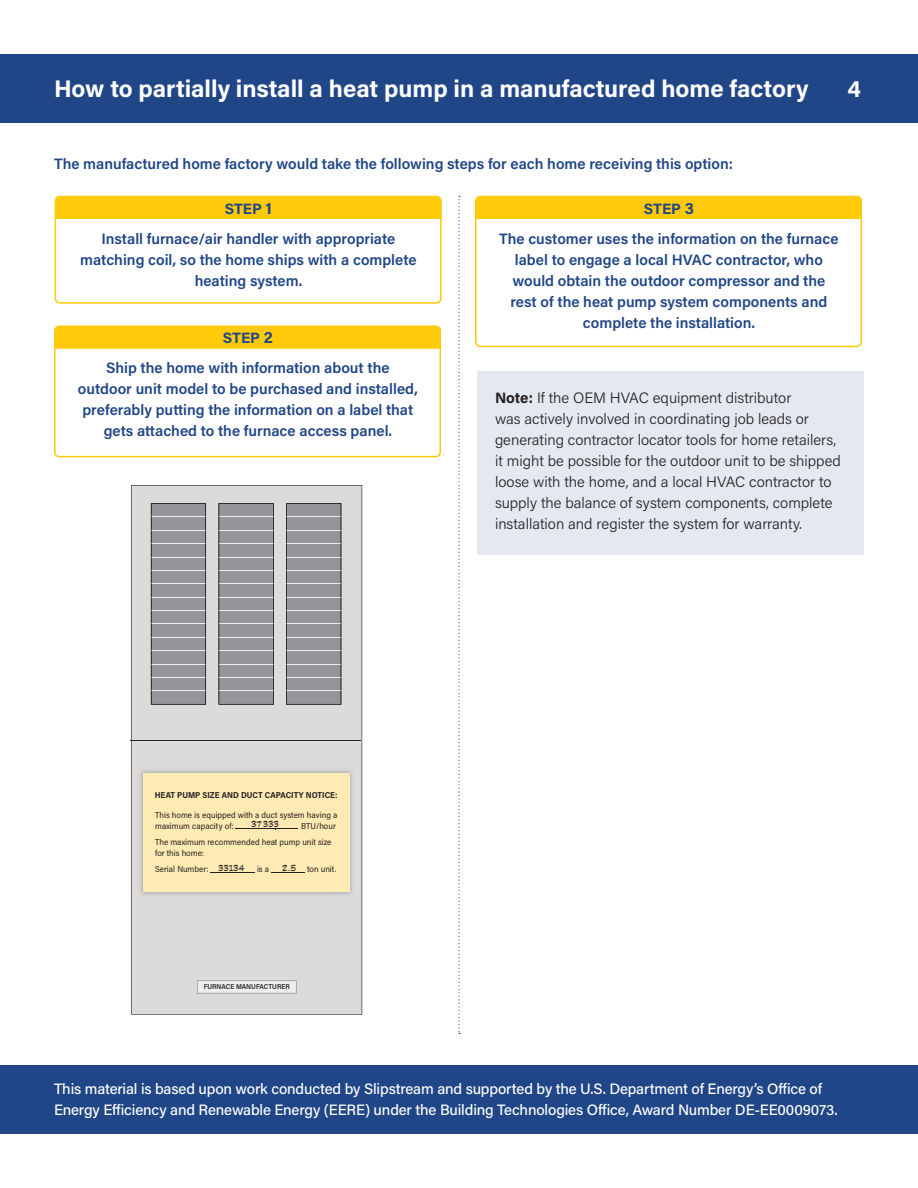
<style>
.page{position:relative;width:918px;height:1188px;background:#fff}
.page>*{position:absolute;margin:0;border:0;box-sizing:border-box;transform-origin:0 0}
.t1{font:700 24px "Acumin Pro";color:#fff}
.body_text{font:600 15px/21px "Acumin Pro";color:#204687;text-align:center}
.body_text-2{font:300 15px/21px "Acumin Pro";color:#231f20}
.body_text-3{font:500 15px/21px "Acumin Pro";letter-spacing:-.01em;color:#fff}
.Step_heading{font:700 15px "Acumin Pro";letter-spacing:-.005em;color:#204687}
.t2{font:10.8px "Might Makes Right BB";letter-spacing:.025em;color:#231f20}
.t3{font:8.55px/15.9px "Acumin Pro Semi Cond";color:#231f20}
.t4{font:700 8.55px "Acumin Pro Semi Cond";color:#231f20}
.t5{font:600 7.2px "Acumin Pro Semi Cond";letter-spacing:-.005em;color:#231f20}
.s1{font-size:16.5px}
.s2{font-weight:700}
</style>
<div class="page">
<div style="left:477px;top:371px;width:387px;height:184px;background:#e4e9f1"></div>
<div style="left:478px;top:199px;width:381px;height:20px;background:#feca0a"></div>
<div style="left:475px;top:196px;width:387px;height:151px;border:2px solid #feca0a;border-radius:4px"></div>
<div style="left:55px;top:197px;width:384px;height:22px;background:#feca0a"></div>
<div style="left:55px;top:196px;width:387px;height:108px;border:2px solid #feca0a;border-radius:4px"></div>
<div style="left:57px;top:328px;width:381px;height:21px;background:#feca0a"></div>
<div style="left:54px;top:325px;width:387px;height:132px;border:2px solid #feca0a;border-radius:4px"></div>
<div style="left:0;top:54px;width:918px;height:68px;background:#204687"></div>
<div style="left:0;top:1066px;width:918px;height:68px;background:#204687"></div>
<div style="left:131px;top:485px;width:231px;height:530px;background:#dddbda"></div>
<svg style="left:151px;top:503px;width:55px;height:202px;background:#949699"></svg>
<svg style="left:219px;top:503px;width:55px;height:202px;background:#95979a"></svg>
<svg style="left:286px;top:503px;width:55px;height:202px;background:#959699"></svg>
<hr style="left:130px;top:741px;width:231px;height:1px;background:#231f20">
<img style="left:136px;top:766px;width:221px;height:133px">
<div style="left:143px;top:773px;width:207px;height:118px;background:#feebb3"></div>
<hr style="left:235px;top:829px;width:63px;height:1px;background:#231f20">
<hr style="left:210px;top:872px;width:45px;height:1px;background:#231f20">
<hr style="left:271px;top:872px;width:34px;height:1px;background:#231f20">
<svg style="left:197px;top:980px;width:100px;height:13px"></svg>
<svg style="left:458px;top:196px;width:2px;height:838px"></svg>
<p class="t1" style="left:54px;top:72px;width:756px">How to partially install a heat pump in a manufactured home factory</p>
<p class="t1" style="left:847px;top:72px;width:15px">4</p>
<p class="body_text" style="left:54px;top:152px;width:681px">The manufactured home factory would take the following steps for each home receiving this option:</p>
<p class="Step_heading" style="left:225px;top:198px;width:49px">STEP <span class="s1">1</span></p>
<p class="body_text" style="left:80px;top:227px;width:338px">Install furnace/air handler with appropriate matching coil, so the home ships with a complete heating system.</p>
<p class="Step_heading" style="left:223px;top:328px;width:52px">STEP <span class="s1">2</span></p>
<p class="body_text" style="left:78px;top:357px;width:342px">Ship the home with information about the outdoor unit model to be purchased and installed, preferably putting the information on a label that gets attached to the furnace access panel.</p>
<p class="Step_heading" style="left:644px;top:198px;width:52px">STEP <span class="s1">3</span></p>
<p class="body_text" style="left:499px;top:227px;width:341px">The customer uses the information on the furnace label to engage a local HVAC contractor, who would obtain the outdoor compressor and the rest of the heat pump system components and complete the installation.</p>
<p class="body_text-2" style="left:495px;top:386px;width:347px"><span class="s2">Note:</span> If the OEM HVAC equipment distributor<br>was actively involved in coordinating job leads or generating contractor locator tools for home retailers, it might be possible for the outdoor unit to be shipped loose with the home, and a local HVAC contractor to supply the balance of system components, complete installation and register the system for warranty.</p>
<p class="t4" style="left:155px;top:789px;width:184px">HEAT PUMP SIZE AND DUCT CAPACITY NOTICE:</p>
<p class="t2" style="left:252px;top:818px;width:29px">37 333</p>
<p class="t2" style="left:219px;top:863px;width:27px">33134</p>
<p class="t2" style="left:282px;top:863px;width:15px">2.5</p>
<p class="t3" style="left:155px;top:809px;width:184px;line-height:11.1px">This home is equipped with a duct system having a maximum capacity of:</p>
<p class="t3" style="left:155px;top:818px;width:182px;text-indent:146px">BTU/hour<br>The maximum recommended heat pump unit size</p>
<p class="t3" style="left:155px;top:845px;width:55px">for this home:<br>Serial Number:</p>
<p class="t3" style="left:257px;top:860px;width:14px">is a</p>
<p class="t3" style="left:307px;top:860px;width:31px">ton unit.</p>
<p class="t5" style="left:204px;top:982px;width:88px">FURNACE MANUFACTURER</p>
<p class="body_text-3" style="left:54px;top:1078px;width:785px">This material is based upon work conducted by Slipstream and supported by the U.S. Department of Energy’s Office of<br>Energy Efficiency and Renewable Energy (EERE) under the Building Technologies Office, Award Number DE-EE0009073.</p>
</div>
